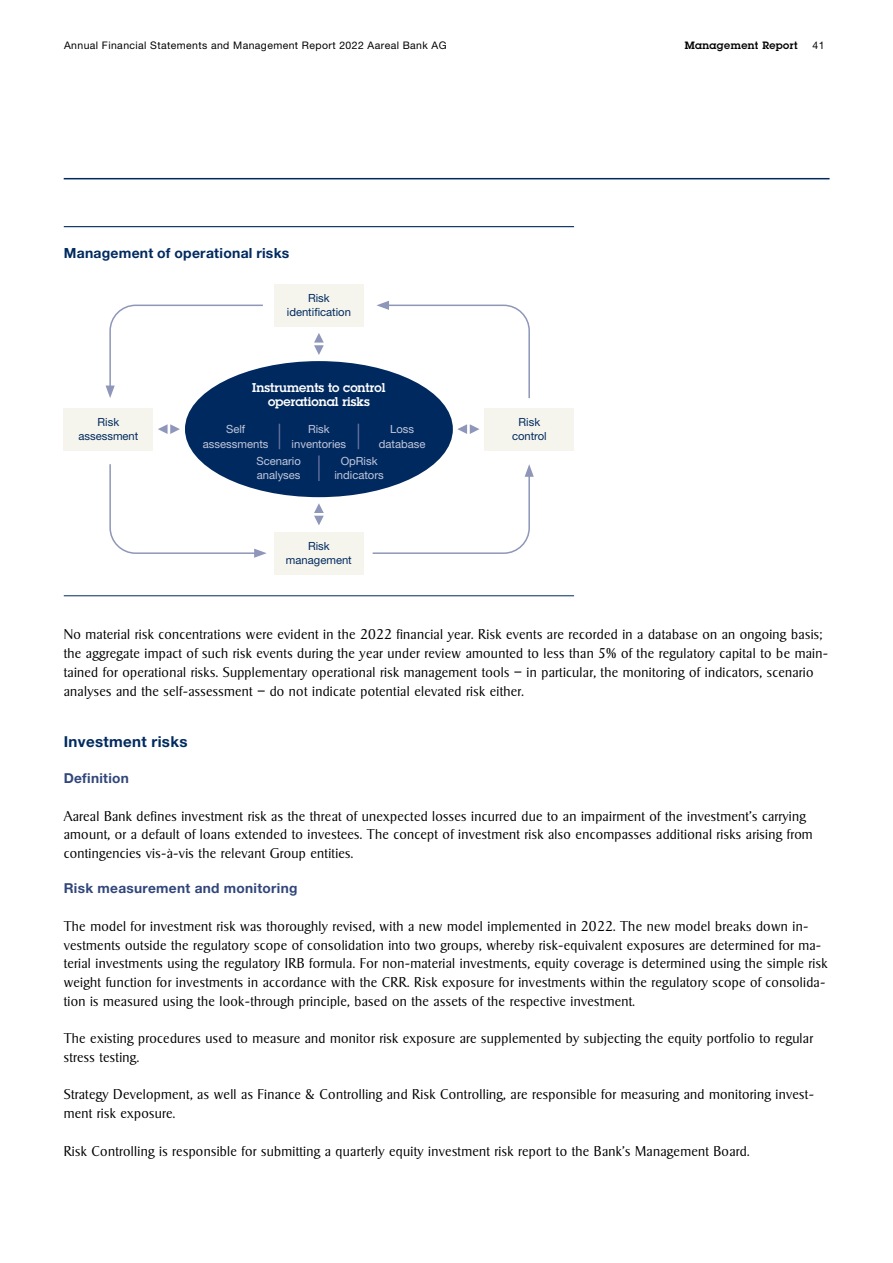
<style>
.page{position:relative;width:893px;height:1263px;background:#fff}
.page>*{position:absolute;margin:0;border:0;box-sizing:border-box;transform-origin:0 0}
.t1{font:700 15.15px "Helvetica Neue LT Pro";letter-spacing:.02em;color:#002a5f}
.t2{font:700 13.95px "Helvetica Neue LT Std";letter-spacing:.015em;color:#002a5f}
.t3{font:300 13.65px/18.8px "Sigvar Serial";letter-spacing:.02em;color:#000}
.t4{font:700 13.65px "Helvetica Neue LT Pro";letter-spacing:.02em;color:#31467a}
.t5{font:600 12.45px/14px "Lubalin Graph Std";color:#fff;text-align:center}
.t6{font:11.25px/14.2px "Helvetica Neue LT Std";color:#c3c6dc;text-align:center}
.t7{font:11.25px/14px "Helvetica Neue LT Std";color:#002a5f;text-align:center}
.t8{font:10.5px "Helvetica Neue LT Pro";letter-spacing:.04em;color:#000}
.t9{font:600 10.5px "Lubalin Graph Std";letter-spacing:.04em;color:#000}
</style>
<div class="page">
<hr style="left:64px;top:178px;width:765px;height:1px;background:#002a5f">
<div style="left:274px;top:532px;width:90px;height:43px;background:#f6f5ed"></div>
<div style="left:64px;top:408px;width:89px;height:42px;background:#f6f5ed"></div>
<div style="left:185px;top:361px;width:268px;height:136px;background:#002a5f;border-radius:50%"></div>
<div style="left:485px;top:408px;width:89px;height:42px;background:#f6f5ed"></div>
<svg style="left:158px;top:424px;width:22px;height:10px"></svg>
<svg style="left:457px;top:424px;width:22px;height:10px"></svg>
<svg style="left:314px;top:503px;width:10px;height:22px"></svg>
<svg style="left:314px;top:333px;width:10px;height:22px"></svg>
<svg style="left:358px;top:424px;width:1px;height:25px"></svg>
<hr style="left:318px;top:455px;width:2px;height:26px;background:#5d6a98">
<svg style="left:279px;top:424px;width:1px;height:25px"></svg>
<hr style="left:64px;top:595px;width:510px;height:1px;background:#002a5f">
<hr style="left:64px;top:226px;width:510px;height:1px;background:#002a5f">
<div style="left:274px;top:284px;width:90px;height:43px;background:#f6f5ed"></div>
<svg style="left:106px;top:304px;width:158px;height:94px"></svg>
<svg style="left:376px;top:301px;width:154px;height:99px"></svg>
<svg style="left:109px;top:463px;width:158px;height:95px"></svg>
<svg style="left:371px;top:464px;width:163px;height:90px"></svg>
<p class="t8" style="left:64px;top:38px;width:384px">Annual Financial Statements and Management Report 2022 Aareal Bank AG</p>
<p class="t9" style="left:685px;top:38px;width:114px">Management Report</p>
<p class="t8" style="left:812px;top:38px;width:14px">41</p>
<p class="t2" style="left:64px;top:245px;width:227px">Management of operational risks</p>
<p class="t7" style="left:287px;top:291px;width:66px">Risk identification</p>
<p class="t5" style="left:252px;top:381px;width:135px">Instruments to control operational risks</p>
<p class="t7" style="left:78px;top:415px;width:62px">Risk assessment</p>
<p class="t7" style="left:512px;top:415px;width:36px">Risk control</p>
<p class="t6" style="left:203px;top:422px;width:67px">Self assessments</p>
<p class="t6" style="left:257px;top:454px;width:46px;text-align:left">Scenario analyses</p>
<p class="t6" style="left:292px;top:422px;width:56px">Risk inventories</p>
<p class="t6" style="left:379px;top:422px;width:48px">Loss database</p>
<p class="t6" style="left:334px;top:454px;width:51px">OpRisk indicators</p>
<p class="t7" style="left:286px;top:539px;width:67px">Risk management</p>
<p class="t3" style="left:64px;top:625px;width:766px">No material risk concentrations were evident in the 2022 financial year. Risk events are recorded in a database on an ongoing basis; the aggregate impact of such risk events during the year under review amounted to less than 5% of the regulatory capital to be main&shy;tained for operational risks. Supplementary operational risk management tools – in particular, the monitoring of indicators, scenario analyses and the self-assessment – do not indicate potential elevated risk either.</p>
<p class="t1" style="left:64px;top:733px;width:125px">Investment risks</p>
<p class="t4" style="left:64px;top:769px;width:67px">Definition</p>
<p class="t3" style="left:64px;top:806px;width:750px">Aareal Bank defines investment risk as the threat of unexpected losses incurred due to an impairment of the investment's carrying amount, or a default of loans extended to investees. The concept of investment risk also encompasses additional risks arising from contingencies vis-à-vis the relevant Group entities.</p>
<p class="t4" style="left:64px;top:880px;width:235px">Risk measurement and monitoring</p>
<p class="t3" style="left:64px;top:917px;width:765px">The model for investment risk was thoroughly revised, with a new model implemented in 2022. The new model breaks down in&shy;vestments outside the regulatory scope of consolidation into two groups, whereby risk-equivalent exposures are determined for ma&shy;terial investments using the regulatory IRB formula. For non-material investments, equity coverage is determined using the simple risk weight function for investments in accordance with the CRR. Risk exposure for investments within the regulatory scope of consolida&shy;tion is measured using the look-through principle, based on the assets of the respective investment.</p>
<p class="t3" style="left:64px;top:1029px;width:751px">The existing procedures used to measure and monitor risk exposure are supplemented by subjecting the equity portfolio to regular stress testing.</p>
<p class="t3" style="left:64px;top:1085px;width:752px">Strategy Development, as well as Finance &amp; Controlling and Risk Controlling, are responsible for measuring and monitoring invest&shy;ment risk exposure.</p>
<p class="t3" style="left:64px;top:1142px;width:687px">Risk Controlling is responsible for submitting a quarterly equity investment risk report to the Bank's Management Board.</p>
</div>
